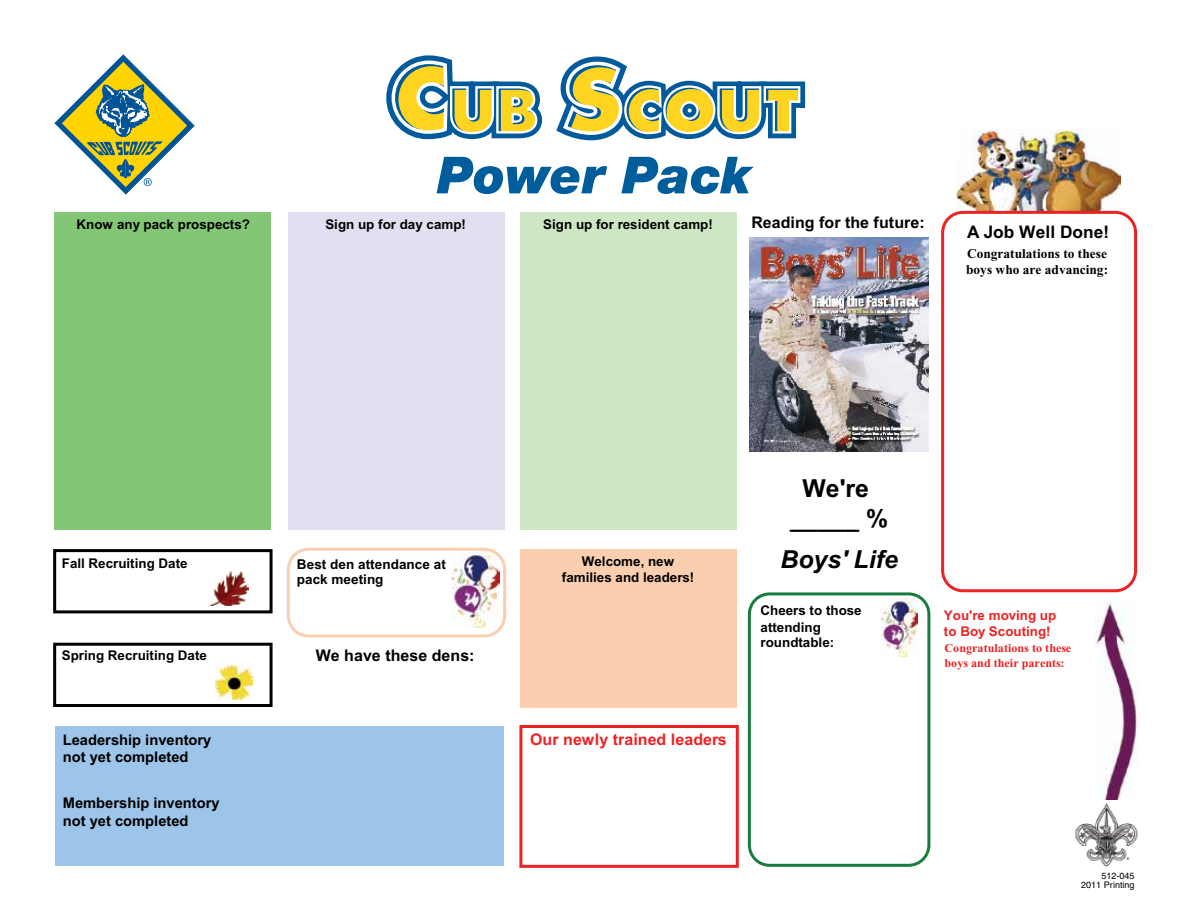
<style>
.page{position:relative;width:1188px;height:918px;background:#fff}
.page>*{position:absolute;margin:0;border:0;box-sizing:border-box;transform-origin:0 0}
.t1{font:italic 900 51.15px "Helvetica Neue";color:#005d9b}
.t2{font:700 24.75px/29.7px "Arial";color:#000;text-align:center}
.t3{font:italic 700 24.75px "Arial";letter-spacing:.005em;color:#000}
.t4{font:700 17.25px "Arial";color:#000}
.t5{font:700 16.05px "Arial";color:#000}
.t6{font:700 16.05px "Arial";letter-spacing:.005em;color:#ed2224}
.t7{font:700 14.7px/17.7px "Arial";color:#000}
.t8{font:700 13.5px "Arial";letter-spacing:.005em;color:#000}
.t9{font:700 13.35px/15.9px "Arial";color:#000;text-align:center}
.t10{font:700 13.35px/15.6px "Times New Roman";color:#000}
.t11{font:700 13.35px "Arial";color:#ed2224}
.t12{font:700 12.15px/14.7px "Times New Roman";letter-spacing:.005em;color:#ed2224}
.t13{font:9px/9px "Helvetica";color:#000;text-align:right}
</style>
<div class="page">
<img style="left:451px;top:552px;width:48px;height:76px">
<img style="left:956px;top:130px;width:165px;height:82px">
<div style="left:55px;top:212px;width:216px;height:318px;background:#83c675"></div>
<div style="left:288px;top:212px;width:217px;height:318px;background:#e2e0f0"></div>
<div style="left:521px;top:212px;width:216px;height:318px;background:#cde6c4"></div>
<div style="left:521px;top:549px;width:216px;height:158px;background:#faceaf"></div>
<div style="left:55px;top:727px;width:449px;height:139px;background:#9dc5e9"></div>
<img style="left:881px;top:599px;width:37px;height:58px">
<img style="left:1095px;top:602px;width:43px;height:198px">
<img style="left:1075px;top:803px;width:63px;height:64px">
<img style="left:749px;top:237px;width:180px;height:215px">
<svg style="left:386px;top:55px;width:419px;height:85px"></svg>
<svg style="left:55px;top:54px;width:140px;height:140px"></svg>
<div style="left:748px;top:592px;width:182px;height:275px;border:3px solid #187c3e;border-radius:20px"></div>
<div style="left:287px;top:548px;width:219px;height:89px;border:3px solid #faceaf;border-radius:20px"></div>
<div style="left:941px;top:211px;width:196px;height:381px;border:3px solid #ed2224;border-radius:20px"></div>
<svg style="left:53px;top:549px;width:220px;height:158px"></svg>
<div style="left:519px;top:725px;width:220px;height:143px;border:3px solid #ed2224"></div>
<h1 class="t1" style="left:437px;top:144px;width:316px">Power Pack</h1>
<p class="t9" style="left:77px;top:216px;width:175px">Know any pack prospects?</p>
<p class="t9" style="left:325px;top:216px;width:142px">Sign up for day camp!</p>
<p class="t9" style="left:543px;top:216px;width:171px">Sign up for resident camp!</p>
<p class="t5" style="left:751px;top:213px;width:175px">Reading for the future:</p>
<p class="t4" style="left:967px;top:222px;width:144px">A Job Well Done!</p>
<p class="t10" style="left:966px;top:246px;width:144px">Congratulations to these boys who are advancing:</p>
<p class="t9" style="left:62px;top:555px;width:127px">Fall Recruiting Date</p>
<p class="t8" style="left:297px;top:557px;width:150px">Best den attendance at</p>
<p class="t8" style="left:297px;top:571px;width:88px">pack meeting</p>
<p class="t9" style="left:562px;top:553px;width:134px">Welcome, new families and leaders!</p>
<h2 class="t2" style="left:790px;top:474px;width:100px">We're _____ %</h2>
<h2 class="t3" style="left:781px;top:545px;width:119px">Boys' Life</h2>
<p class="t9" style="left:62px;top:648px;width:147px">Spring Recruiting Date</p>
<p class="t7" style="left:63px;top:731px;width:150px">Leadership inventory not yet completed</p>
<p class="t7" style="left:63px;top:794px;width:158px">Membership inventory not yet completed</p>
<p class="t5" style="left:316px;top:647px;width:160px">We have these dens:</p>
<p class="t6" style="left:530px;top:730px;width:198px">Our newly trained leaders</p>
<p class="t9" style="left:761px;top:602px;width:103px">Cheers to those</p>
<p class="t11" style="left:944px;top:608px;width:114px">You're moving up</p>
<p class="t9" style="left:761px;top:619px;width:62px">attending</p>
<p class="t11" style="left:944px;top:624px;width:108px">to Boy Scouting!</p>
<p class="t9" style="left:761px;top:635px;width:75px">roundtable:</p>
<p class="t12" style="left:945px;top:641px;width:128px">Congratulations to these boys and their parents:</p>
<p class="t13" style="left:1081px;top:871px;width:55px">512-045<br>2011 Printing</p>
</div>
